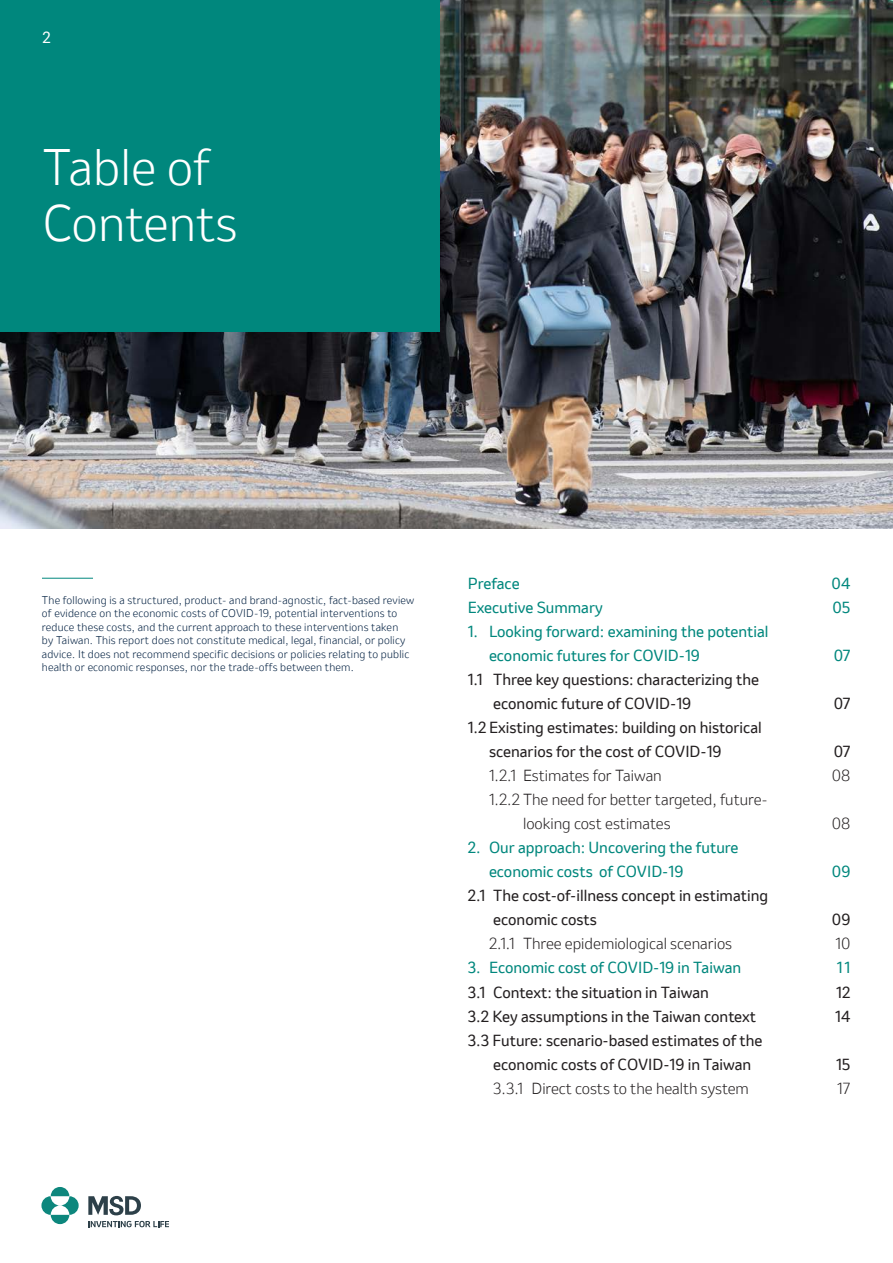
<style>
.page{position:relative;width:893px;height:1263px;background:#fff}
.page>*{position:absolute;margin:0;border:0;box-sizing:border-box;transform-origin:0 0}
.t1{font:300 48px/57px "Invention";color:#fff}
.t2{font:15px/24px "Invention";color:#231f20}
.t3{font:15px/24px "Invention";color:#00877d}
.t4{font:300 15px "Invention";color:#231f20}
.t5{font:15px "Invention";color:#fff}
.t6{font:300 10.5px/13.5px "Invention";letter-spacing:.02em;color:#001f40}
</style>
<div class="page">
<img style="left:0;top:0;width:893px;height:529px">
<div style="left:0;top:0;width:439px;height:332px;background:#00877d"></div>
<hr style="left:42px;top:578px;width:51px;height:1px;background:#00877d">
<svg style="left:41px;top:1187px;width:38px;height:37px"></svg>
<svg style="left:88px;top:1196px;width:53px;height:19px"></svg>
<svg style="left:88px;top:1221px;width:81px;height:6px"></svg>
<h2 class="t5" style="left:43px;top:27px;width:10px">2</h2>
<h1 class="t1" style="left:43px;top:138px;width:197px">Table of<br>Contents</h1>
<p class="t6" style="left:42px;top:593px;width:374px">The following is a structured, product- and brand-agnostic, fact-based review of evidence on the economic costs of COVID-19, potential interventions to reduce these costs, and the current approach to these interventions taken<br>by Taiwan. This report does not constitute medical, legal, financial, or policy advice. It does not recommend specific decisions or policies relating to public health or economic responses, nor the trade-offs between them.</p>
<h2 class="t3" style="left:468px;top:572px;width:137px">Preface<br>Executive Summary</h2>
<h2 class="t3" style="left:489px;top:620px;width:281px;text-indent:-21px">1. Looking forward: examining the potential economic futures for COVID-19</h2>
<h2 class="t2" style="left:468px;top:668px;width:293px">1.1 Three key questions: characterizing the</h2>
<h2 class="t2" style="left:493px;top:692px;width:200px">economic future of COVID-19</h2>
<h2 class="t2" style="left:468px;top:716px;width:295px">1.2 Existing estimates: building on historical</h2>
<h2 class="t2" style="left:489px;top:740px;width:234px">scenarios for the cost of COVID-19</h2>
<h2 class="t4" style="left:489px;top:765px;width:174px">1.2.1 Estimates for Taiwan</h2>
<h2 class="t4" style="left:489px;top:789px;width:280px">1.2.2 The need for better targeted, future-</h2>
<h2 class="t4" style="left:523px;top:813px;width:149px">looking cost estimates</h2>
<h2 class="t3" style="left:489px;top:836px;width:251px;text-indent:-21px">2. Our approach: Uncovering the future economic costs of COVID-19</h2>
<h2 class="t2" style="left:493px;top:884px;width:276px;text-indent:-26px">2.1 The cost-of-illness concept in estimating economic costs</h2>
<h2 class="t4" style="left:489px;top:933px;width:244px">2.1.1 Three epidemiological scenarios</h2>
<h2 class="t3" style="left:468px;top:956px;width:275px">3. Economic cost of COVID-19 in Taiwan</h2>
<h2 class="t2" style="left:468px;top:980px;width:243px">3.1 Context: the situation in Taiwan</h2>
<h2 class="t2" style="left:468px;top:1004px;width:290px">3.2 Key assumptions in the Taiwan context</h2>
<h2 class="t2" style="left:468px;top:1028px;width:296px">3.3 Future: scenario-based estimates of the</h2>
<h2 class="t2" style="left:493px;top:1052px;width:260px">economic costs of COVID-19 in Taiwan</h2>
<h2 class="t4" style="left:493px;top:1077px;width:257px">3.3.1 Direct costs to the health system</h2>
<h2 class="t3" style="left:832px;top:572px;width:20px">04<br>05</h2>
<h2 class="t3" style="left:834px;top:644px;width:18px">07</h2>
<h2 class="t2" style="left:834px;top:692px;width:18px">07</h2>
<h2 class="t2" style="left:834px;top:740px;width:18px">07</h2>
<h2 class="t4" style="left:832px;top:765px;width:20px">08</h2>
<h2 class="t4" style="left:832px;top:813px;width:20px">08</h2>
<h2 class="t3" style="left:832px;top:860px;width:20px">09</h2>
<h2 class="t2" style="left:832px;top:908px;width:20px">09</h2>
<h2 class="t4" style="left:835px;top:933px;width:16px">10</h2>
<h2 class="t3" style="left:837px;top:956px;width:15px">11</h2>
<h2 class="t2" style="left:835px;top:980px;width:17px">12<br>14</h2>
<h2 class="t2" style="left:836px;top:1052px;width:16px">15</h2>
<h2 class="t4" style="left:837px;top:1077px;width:15px">17</h2>
</div>
